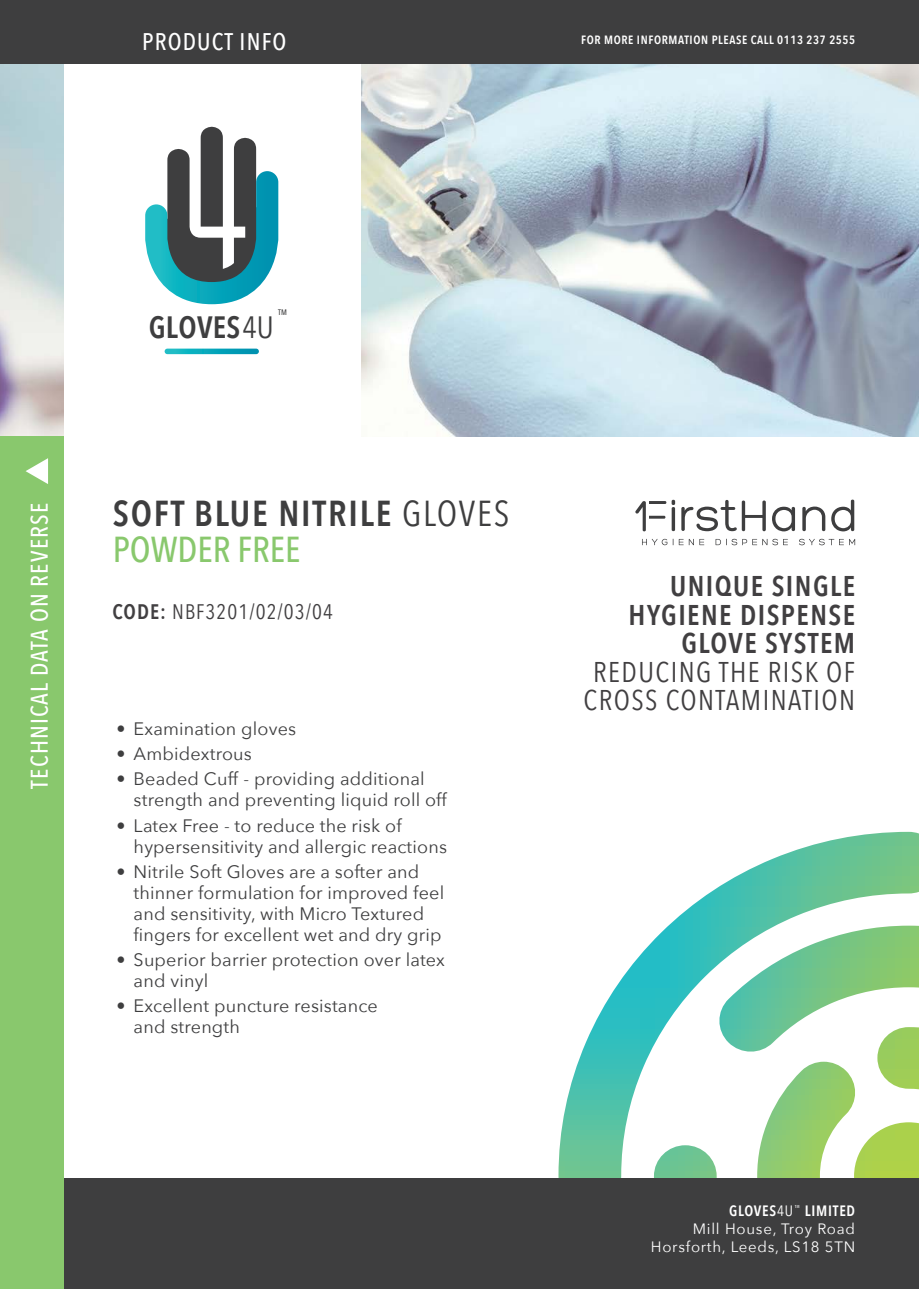
<style>
.page{position:relative;width:919px;height:1289px;background:#fff}
.page>*{position:absolute;margin:0;border:0;box-sizing:border-box;transform-origin:0 0}
.t1{font:600 36px/36px "Avenir Next Condensed";letter-spacing:.05em;color:#3e3e3f}
.t2{font:600 30.75px "Avenir Next Condensed";color:#3e3e3f}
.t3{font:600 28.5px/28.5px "Avenir Next Condensed";letter-spacing:.05em;color:#413f41;text-align:right}
.t4{font:28.5px "Avenir Next Condensed";letter-spacing:.05em;color:#413f41}
.t5{font:500 24px "Avenir Next Condensed";letter-spacing:.05em;color:#fff}
.t6{font:21px "Avenir Next Condensed";letter-spacing:.05em;color:#413f41}
.t7{font:18px/21px "Avenir Next";letter-spacing:.01em;color:#3e3e3f}
.t8{font:15px "Avenir Next";letter-spacing:.05em;color:#fff}
.t9{font:600 15px "Avenir Next Condensed";letter-spacing:.05em;color:#fff}
.t10{font:600 12px "Avenir Next Condensed";letter-spacing:.05em;color:#fff}
.t11{font:500 7.95px "Avenir Next Condensed";color:#3e3e3f}
.s1{font-weight:400}
.s2{font-weight:500;color:#89c86d}
.s3{font-weight:600}
</style>
<div class="page">
<img style="left:0;top:64px;width:918px;height:372px">
<svg style="left:558px;top:831px;width:360px;height:347px"></svg>
<svg style="left:681px;top:500px;width:84px;height:32px"></svg>
<svg style="left:772px;top:506px;width:23px;height:25px"></svg>
<svg style="left:802px;top:506px;width:23px;height:25px"></svg>
<svg style="left:831px;top:499px;width:23px;height:32px"></svg>
<svg style="left:642px;top:538px;width:62px;height:7px"></svg>
<svg style="left:715px;top:538px;width:73px;height:7px"></svg>
<svg style="left:799px;top:538px;width:56px;height:7px"></svg>
<svg style="left:635px;top:499px;width:40px;height:33px"></svg>
<div style="left:0;top:0;width:918px;height:64px;background:#3e3e3f"></div>
<div style="left:64px;top:64px;width:296px;height:380px;background:#fff"></div>
<svg style="left:165px;top:348px;width:94px;height:6px"></svg>
<svg style="left:145px;top:127px;width:133px;height:177px"></svg>
<div style="left:0;top:1178px;width:918px;height:110px;background:#3e3e3f"></div>
<div style="left:0;top:436px;width:64px;height:852px;background:#89c86d"></div>
<svg style="left:26px;top:458px;width:22px;height:26px"></svg>
<p class="t5" style="left:142px;top:27px;width:146px">PRODUCT INFO</p>
<p class="t10" style="left:581px;top:30px;width:275px">FOR MORE INFORMATION PLEASE CALL 0113 237 2555</p>
<p class="t5" style="left:25px;top:788px;width:287px;rotate:-90deg">TECHNICAL DATA ON REVERSE</p>
<p class="t11" style="left:278px;top:308px;width:10px">TM</p>
<h2 class="t2" style="left:149px;top:300px;width:127px">GLOVES<span class="s1">4U</span></h2>
<p class="t1" style="left:113px;top:494px;width:398px">SOFT BLUE NITRILE <span class="s1">GLOVES<br></span><span class="s2">POWDER FREE</span></p>
<p class="t6" style="left:112px;top:593px;width:222px"><span class="s3">CODE:</span> NBF3201/02/03/04</p>
<p class="t7" style="left:117px;top:717px;width:181px">• Examination gloves</p>
<p class="t7" style="left:117px;top:742px;width:137px">• Ambidextrous</p>
<p class="t7" style="left:134px;top:767px;width:314px;text-indent:-17px">• Beaded Cuff - providing additional strength and preventing liquid roll off</p>
<p class="t7" style="left:134px;top:814px;width:315px;text-indent:-17px">• Latex Free - to reduce the risk of hypersensitivity and allergic reactions</p>
<p class="t7" style="left:134px;top:860px;width:312px;text-indent:-17px">• Nitrile Soft Gloves are a softer and thinner formulation for improved feel and sensitivity, with Micro Textured fingers for excellent wet and dry grip</p>
<p class="t7" style="left:134px;top:948px;width:313px;text-indent:-17px">• Superior barrier protection over latex and vinyl</p>
<p class="t7" style="left:134px;top:994px;width:246px;text-indent:-17px">• Excellent puncture resistance and strength</p>
<p class="t3" style="left:628px;top:571px;width:228px">UNIQUE SINGLE<br>HYGIENE DISPENSE</p>
<p class="t3" style="left:681px;top:628px;width:175px">GLOVE SYSTEM</p>
<p class="t4" style="left:593px;top:647px;width:263px">REDUCING THE RISK OF</p>
<p class="t4" style="left:583px;top:675px;width:273px">CROSS CONTAMINATION</p>
<p class="t9" style="left:729px;top:1197px;width:127px">GLOVES<span class="s1">4U</span> LIMITED</p>
<p class="t8" style="left:692px;top:1215px;width:164px">Mill House, Troy Road</p>
<p class="t8" style="left:650px;top:1233px;width:206px">Horsforth, Leeds, LS18 5TN</p>
</div>
